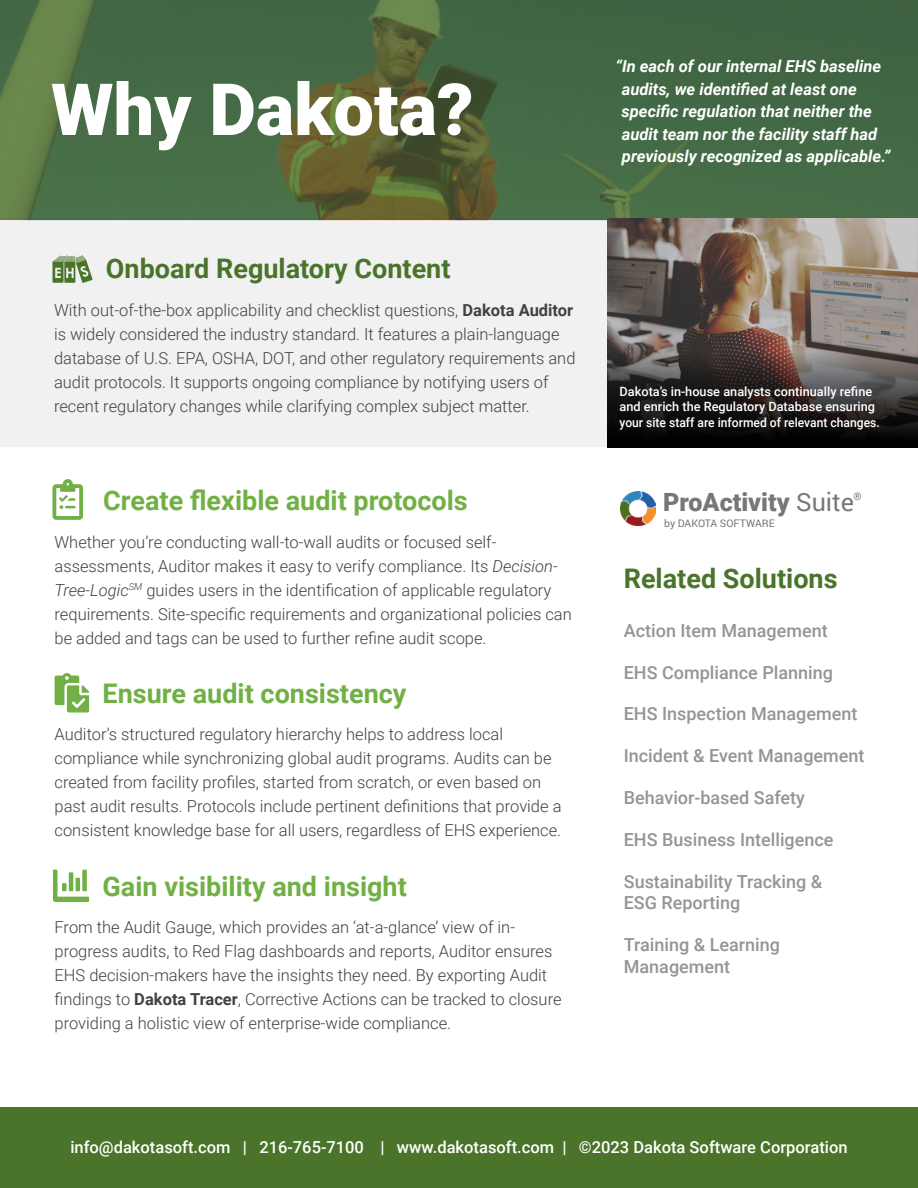
<style>
.page{position:relative;width:918px;height:1188px;background:#fff}
.page>*{position:absolute;margin:0;border:0;box-sizing:border-box;transform-origin:0 0}
.t1{font:900 72px "Roboto";color:#fff}
.t2{font:700 27px "Roboto";color:#71b044}
.t3{font:700 27px "Roboto";color:#49742a}
.t4{font:900 25.05px "Roboto";color:#757779}
.Color_Pop_Paragraph{font:500 18px/21.6px "Roboto";color:#939598}
.t5{font:300 16.5px/24px "Roboto";color:#414042}
.Quotes{font:italic 700 16.5px/22.5px "Roboto";color:#fff}
.t6{font:500 16.5px "Roboto";color:#fff}
.t7{font:500 12.75px/15.3px "Roboto";color:#fff}
.t8{font:10.5px "Roboto";color:#757779}
.s1{font-weight:700}
.s2{font-style:italic}
.s3{font-weight:400}
</style>
<div class="page">
<div style="left:0;top:220px;width:608px;height:227px;background:#f1f1f2"></div>
<svg style="left:53px;top:255px;width:40px;height:28px"></svg>
<svg style="left:0;top:0;width:918px;height:220px;background:#496942"></svg>
<div style="left:0;top:1107px;width:918px;height:81px;background:#49742a"></div>
<svg style="left:55px;top:673px;width:34px;height:40px"></svg>
<svg style="left:53px;top:870px;width:36px;height:32px"></svg>
<img style="left:608px;top:219px;width:310px;height:133px">
<svg style="left:608px;top:352px;width:310px;height:95px;background:#2d2928"></svg>
<img style="left:620px;top:491px;width:35px;height:35px">
<svg style="left:53px;top:479px;width:30px;height:41px"></svg>
<p class="t1" style="left:51px;top:59px;width:424px">Why Dakota?</p>
<p class="t3" style="left:106px;top:250px;width:346px">Onboard Regulatory Content</p>
<p class="t5" style="left:54px;top:297px;width:523px">With out-of-the-box applicability and checklist questions, <span class="s1">Dakota Auditor </span>is widely considered the industry standard. It features a plain-language database of U.S. EPA, OSHA, DOT, and other regulatory requirements and audit protocols. It supports ongoing compliance by notifying users of recent regulatory changes while clarifying complex subject matter.</p>
<p class="t2" style="left:103px;top:482px;width:366px">Create flexible audit protocols</p>
<p class="t5" style="left:55px;top:529px;width:519px">Whether you’re conducting wall-to-wall audits or focused self&shy;assessments, Auditor makes it easy to verify compliance. Its <span class="s2">Decision-Tree-Logic</span><sup>SM</sup> guides users in the identification of applicable regulatory requirements. Site-specific requirements and organizational policies can be added and tags can be used to further refine audit scope.</p>
<p class="t2" style="left:103px;top:674px;width:305px">Ensure audit consistency</p>
<p class="t5" style="left:55px;top:722px;width:509px">Auditor’s structured regulatory hierarchy helps to address local compliance while synchronizing global audit programs. Audits can be created from facility profiles, started from scratch, or even based on past audit results. Protocols include pertinent definitions that provide a consistent knowledge base for all users, regardless of EHS experience.</p>
<p class="t2" style="left:103px;top:867px;width:306px">Gain visibility and insight</p>
<p class="t5" style="left:55px;top:915px;width:509px">From the Audit Gauge, which provides an ‘at-a-glance’ view of in&shy;progress audits, to Red Flag dashboards and reports, Auditor ensures EHS decision-makers have the insights they need. By exporting Audit findings to <span class="s1">Dakota Tracer</span>, Corrective Actions can be tracked to closure providing a holistic view of enterprise-wide compliance.</p>
<p class="Quotes" style="left:622px;top:54px;width:270px;text-indent:-6px">“In each of our internal EHS baseline audits, we identified at least one specific regulation that neither the audit team nor the facility staff had previously recognized as applicable.”</p>
<p class="t7" style="left:620px;top:383px;width:262px">Dakota’s in-house analysts continually refine and enrich the Regulatory Database ensuring your site staff are informed of relevant changes.</p>
<p class="t4" style="left:663px;top:485px;width:193px">ProActivity <span class="s3">Suite</span></p>
<p class="t8" style="left:664px;top:516px;width:112px">by DAKOTA SOFTWARE</p>
<p class="t8" style="left:853px;top:489px;width:10px">®</p>
<p class="t3" style="left:624px;top:560px;width:215px">Related Solutions</p>
<p class="Color_Pop_Paragraph" style="left:624px;top:619px;width:206px">Action Item Management</p>
<p class="Color_Pop_Paragraph" style="left:624px;top:661px;width:211px">EHS Compliance Planning</p>
<p class="Color_Pop_Paragraph" style="left:624px;top:703px;width:235px">EHS Inspection Management</p>
<p class="Color_Pop_Paragraph" style="left:624px;top:744px;width:242px">Incident &amp; Event Management</p>
<p class="Color_Pop_Paragraph" style="left:624px;top:786px;width:183px">Behavior-based Safety</p>
<p class="Color_Pop_Paragraph" style="left:624px;top:828px;width:211px">EHS Business Intelligence</p>
<p class="Color_Pop_Paragraph" style="left:624px;top:870px;width:200px">Sustainability Tracking &amp;<br>ESG Reporting</p>
<p class="Color_Pop_Paragraph" style="left:624px;top:933px;width:158px">Training &amp; Learning<br>Management</p>
<p class="t6" style="left:70px;top:1135px;width:779px">info@dakotasoft.com | 216-765-7100 | www.dakotasoft.com | ©2023 Dakota Software Corporation</p>
</div>
